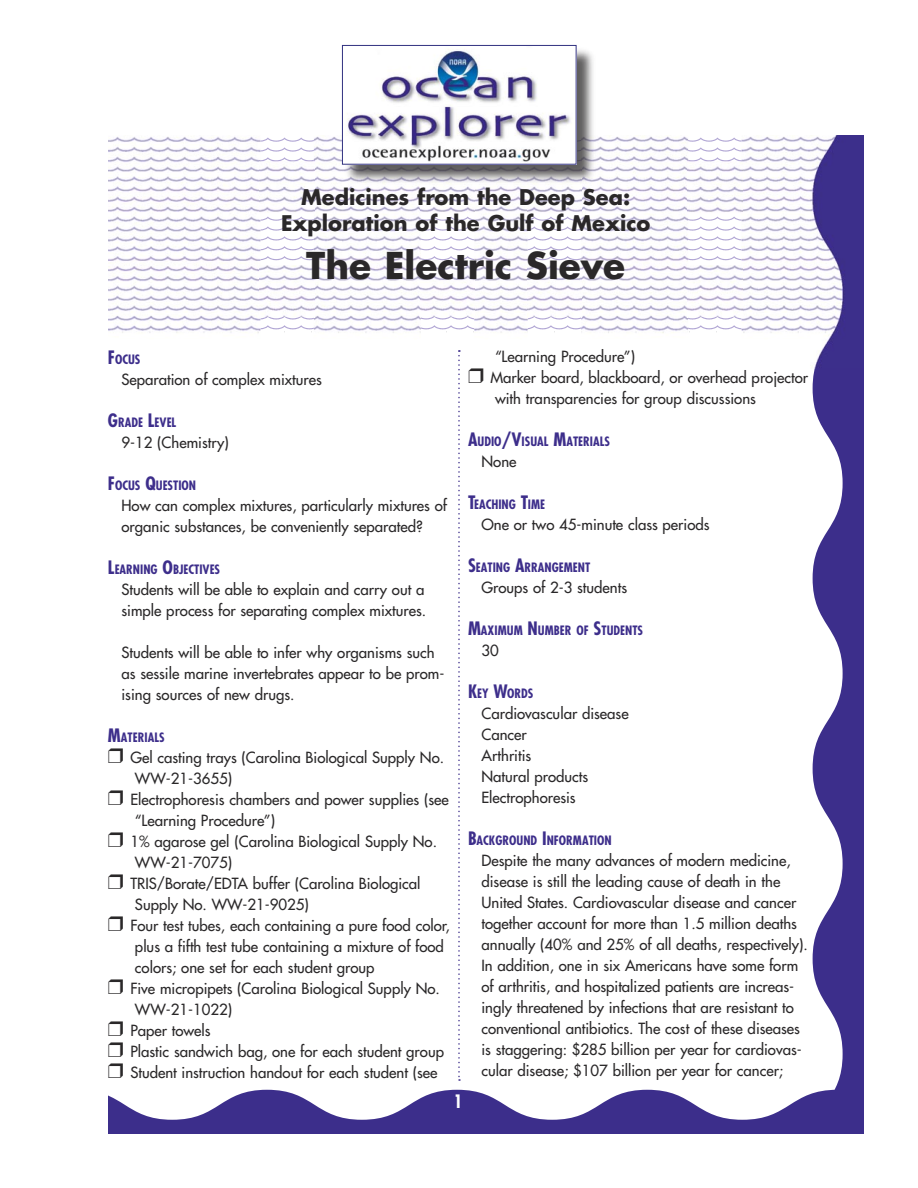
<style>
.page{position:relative;width:918px;height:1188px;background:#fff}
.page>*{position:absolute;margin:0;border:0;box-sizing:border-box;transform-origin:0 0}
.body_text_lists{font:700 36px "Futura";color:#2a2829}
.body_text_lists-2{font:700 21px "Futura";color:#2a2829}
.t1{font:700 condensed 18px "Futura";color:#fff}
.body_text_lists-3{font:15px/21px "Futura";color:#2a2829}
.Materials{font:15px/21px "Futura";color:#2a2829}
.Sub_head{font:700 condensed 12.6px "Futura";color:#3d2e8b}
.s1{font-size:18px}
</style>
<div class="page">
<svg style="left:261px;top:256px;width:52px;height:4px"></svg>
<svg style="left:261px;top:246px;width:52px;height:4px"></svg>
<svg style="left:261px;top:217px;width:52px;height:23px"></svg>
<svg style="left:421px;top:256px;width:53px;height:4px"></svg>
<svg style="left:421px;top:246px;width:53px;height:4px"></svg>
<svg style="left:421px;top:217px;width:53px;height:23px"></svg>
<svg style="left:528px;top:256px;width:53px;height:4px"></svg>
<svg style="left:528px;top:246px;width:53px;height:4px"></svg>
<svg style="left:528px;top:217px;width:53px;height:23px"></svg>
<svg style="left:689px;top:256px;width:52px;height:4px"></svg>
<svg style="left:689px;top:246px;width:52px;height:4px"></svg>
<svg style="left:689px;top:217px;width:52px;height:23px"></svg>
<svg style="left:261px;top:137px;width:52px;height:24px"></svg>
<svg style="left:689px;top:137px;width:52px;height:24px"></svg>
<svg style="left:261px;top:318px;width:52px;height:14px"></svg>
<svg style="left:421px;top:318px;width:53px;height:14px"></svg>
<svg style="left:528px;top:318px;width:53px;height:14px"></svg>
<svg style="left:689px;top:318px;width:52px;height:14px"></svg>
<svg style="left:813px;top:369px;width:51px;height:721px;fill:#3c2e8b"></svg>
<svg style="left:108px;top:1090px;width:756px;height:44px"></svg>
<img style="left:108px;top:137px;width:153px;height:196px">
<img style="left:313px;top:135px;width:108px;height:198px">
<img style="left:474px;top:186px;width:54px;height:147px">
<img style="left:581px;top:136px;width:108px;height:197px">
<img style="left:741px;top:135px;width:123px;height:234px">
<img style="left:260px;top:161px;width:55px;height:52px">
<img style="left:420px;top:185px;width:55px;height:28px">
<img style="left:527px;top:185px;width:55px;height:28px">
<img style="left:688px;top:161px;width:54px;height:52px">
<img style="left:260px;top:265px;width:55px;height:53px">
<img style="left:420px;top:265px;width:55px;height:53px">
<img style="left:527px;top:265px;width:55px;height:53px">
<img style="left:688px;top:265px;width:54px;height:53px">
<div style="left:343px;top:46px;width:253px;height:139px;background:#2a2829;opacity:.75"></div>
<img style="left:344px;top:47px;width:231px;height:116px">
<div style="left:342px;top:45px;width:235px;height:120px;border:1px solid #313180"></div>
<svg style="left:458px;top:350px;width:2px;height:731px"></svg>
<p class="body_text_lists-2" style="left:301px;top:183px;width:330px">Medicines from the Deep Sea:</p>
<p class="body_text_lists-2" style="left:281px;top:208px;width:371px">Exploration of the Gulf of Mexico</p>
<p class="body_text_lists" style="left:306px;top:240px;width:321px">The Electric Sieve</p>
<p class="Sub_head" style="left:108px;top:352px;width:34px"><span class="s1">F</span>OCUS</p>
<p class="body_text_lists-3" style="left:121px;top:369px;width:202px">Separation of complex mixtures</p>
<p class="Sub_head" style="left:108px;top:415px;width:70px"><span class="s1">G</span>RADE <span class="s1">L</span>EVEL</p>
<p class="body_text_lists-3" style="left:121px;top:432px;width:109px">9-12 (Chemistry)</p>
<p class="Sub_head" style="left:108px;top:478px;width:90px"><span class="s1">F</span>OCUS <span class="s1">Q</span>UESTION</p>
<p class="body_text_lists-3" style="left:121px;top:495px;width:327px">How can complex mixtures, particularly mixtures of organic substances, be conveniently separated?</p>
<p class="Sub_head" style="left:108px;top:562px;width:114px"><span class="s1">L</span>EARNING <span class="s1">O</span>BJECTIVES</p>
<p class="body_text_lists-3" style="left:121px;top:579px;width:306px">Students will be able to explain and carry out a simple process for separating complex mixtures.</p>
<p class="body_text_lists-3" style="left:121px;top:642px;width:324px">Students will be able to infer why organisms such as sessile marine invertebrates appear to be prom&shy;ising sources of new drugs.</p>
<p class="Sub_head" style="left:108px;top:730px;width:58px"><span class="s1">M</span>ATERIALS</p>
<p class="Materials" style="left:135px;top:747px;width:311px;text-indent:-5px">Gel casting trays (Carolina Biological Supply No.<br>WW-21-3655)</p>
<p class="Materials" style="left:135px;top:789px;width:315px;text-indent:-5px">Electrophoresis chambers and power supplies (see “Learning Procedure”)</p>
<p class="Materials" style="left:135px;top:831px;width:304px;text-indent:-5px">1% agarose gel (Carolina Biological Supply No.<br>WW-21-7075)</p>
<p class="Materials" style="left:135px;top:873px;width:287px;text-indent:-5px">TRIS/Borate/EDTA buffer (Carolina Biological<br>Supply No. WW-21-9025)</p>
<p class="Materials" style="left:135px;top:915px;width:316px;text-indent:-5px">Four test tubes, each containing a pure food color, plus a fifth test tube containing a mixture of food colors; one set for each student group</p>
<p class="Materials" style="left:135px;top:978px;width:306px;text-indent:-5px">Five micropipets (Carolina Biological Supply No.<br>WW-21-1022)</p>
<p class="Materials" style="left:130px;top:1020px;width:82px">Paper towels</p>
<p class="Materials" style="left:130px;top:1041px;width:315px">Plastic sandwich bag, one for each student group</p>
<p class="Materials" style="left:130px;top:1062px;width:309px">Student instruction handout for each student (see</p>
<p class="t1" style="left:454px;top:1090px;width:10px">1</p>
<p class="Materials" style="left:495px;top:346px;width:142px">“Learning Procedure”)</p>
<p class="Materials" style="left:495px;top:367px;width:315px;text-indent:-5px">Marker board, blackboard, or overhead projector with transparencies for group discussions</p>
<p class="Sub_head" style="left:468px;top:433px;width:144px"><span class="s1">A</span>UDIO<span class="s1">/V</span>ISUAL <span class="s1">M</span>ATERIALS</p>
<p class="body_text_lists-3" style="left:482px;top:451px;width:37px">None</p>
<p class="Sub_head" style="left:468px;top:496px;width:79px"><span class="s1">T</span>EACHING <span class="s1">T</span>IME</p>
<p class="body_text_lists-3" style="left:482px;top:514px;width:230px">One or two 45-minute class periods</p>
<p class="Sub_head" style="left:468px;top:559px;width:124px"><span class="s1">S</span>EATING <span class="s1">A</span>RRANGEMENT</p>
<p class="body_text_lists-3" style="left:482px;top:577px;width:147px">Groups of 2-3 students</p>
<p class="Sub_head" style="left:468px;top:622px;width:177px"><span class="s1">M</span>AXIMUM <span class="s1">N</span>UMBER OF <span class="s1">S</span>TUDENTS</p>
<p class="body_text_lists-3" style="left:482px;top:640px;width:19px">30</p>
<p class="Sub_head" style="left:468px;top:685px;width:67px"><span class="s1">K</span>EY <span class="s1">W</span>ORDS</p>
<p class="body_text_lists-3" style="left:482px;top:703px;width:149px">Cardiovascular disease</p>
<p class="body_text_lists-3" style="left:482px;top:724px;width:47px">Cancer</p>
<p class="body_text_lists-3" style="left:482px;top:745px;width:51px">Arthritis</p>
<p class="body_text_lists-3" style="left:482px;top:766px;width:108px">Natural products</p>
<p class="body_text_lists-3" style="left:482px;top:787px;width:96px">Electrophoresis</p>
<p class="Sub_head" style="left:468px;top:832px;width:145px"><span class="s1">B</span>ACKGROUND <span class="s1">I</span>NFORMATION</p>
<p class="body_text_lists-3" style="left:482px;top:850px;width:328px">Despite the many advances of modern medicine, disease is still the leading cause of death in the United States. Cardiovascular disease and cancer together account for more than 1.5 million deaths annually (40% and 25% of all deaths, respectively).<br>In addition, one in six Americans have some form of arthritis, and hospitalized patients are increas&shy;ingly threatened by infections that are resistant to conventional antibiotics. The cost of these diseases is staggering: $285 billion per year for cardiovas&shy;cular disease; $107 billion per year for cancer;</p>
</div>
